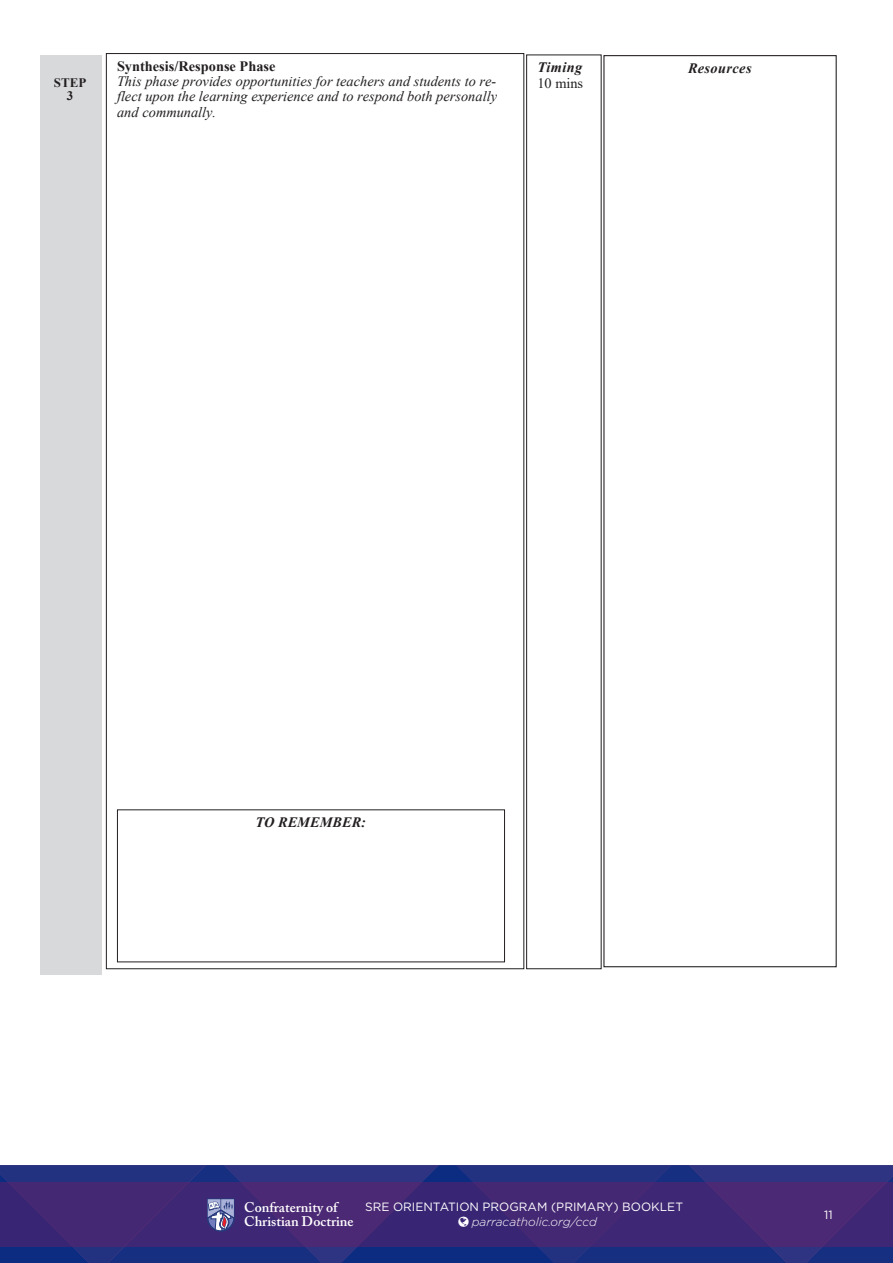
<style>
.page{position:relative;width:893px;height:1263px;background:#fff}
.page>*{position:absolute;margin:0;border:0;box-sizing:border-box;transform-origin:0 0}
.t1{font:italic 14.4px/15.3px "Times New Roman";color:#231f20}
.t2{font:italic 700 14.4px/15.3px "Times New Roman";letter-spacing:.02em;color:#231f20}
.t3{font:italic 700 14.4px "Times New Roman";color:#231f20}
.t4{font:600 13.95px/14.4px "Adobe Caslon Pro";color:#fff}
.t5{font:700 12.9px/13.5px "Times New Roman";color:#231f20;text-align:center}
.t6{font:12px "Gotham";color:#fff}
.t7{font:italic 300 12px "Gotham";color:#fff}
.s1{font-weight:700;font-style:normal}
.s2{font-weight:400;font-style:normal}
</style>
<div class="page">
<div style="left:41px;top:56px;width:61px;height:919px;background:#d8d9db"></div>
<div style="left:526px;top:55px;width:75px;height:914px;border:1px solid #231f20"></div>
<svg style="left:0;top:1165px;width:893px;height:98px;background:#372b78"></svg>
<p class="t5" style="left:54px;top:75px;width:34px">STEP<br>3</p>
<p class="t1" style="left:117px;top:58px;width:382px"><span class="s1">Synthesis/Response Phase<br></span>This phase provides opportunities for teachers and students to re&shy;flect upon the learning experience and to respond both personally and communally.</p>
<p class="t2" style="left:537px;top:59px;width:47px">Timing<br><span class="s2">10 mins</span></p>
<p class="t2" style="left:688px;top:60px;width:65px">Resources</p>
<p class="t3" style="left:255px;top:812px;width:112px">TO REMEMBER:</p>
<p class="t4" style="left:244px;top:1199px;width:111px">Confraternity of<br>Christian Doctrine</p>
<p class="t6" style="left:824px;top:1208px;width:10px">11</p>
<p class="t6" style="left:365px;top:1200px;width:319px">SRE ORIENTATION PROGRAM (PRIMARY) BOOKLET</p>
<p class="t7" style="left:472px;top:1215px;width:127px">parracatholic.org/ccd</p>
</div>
